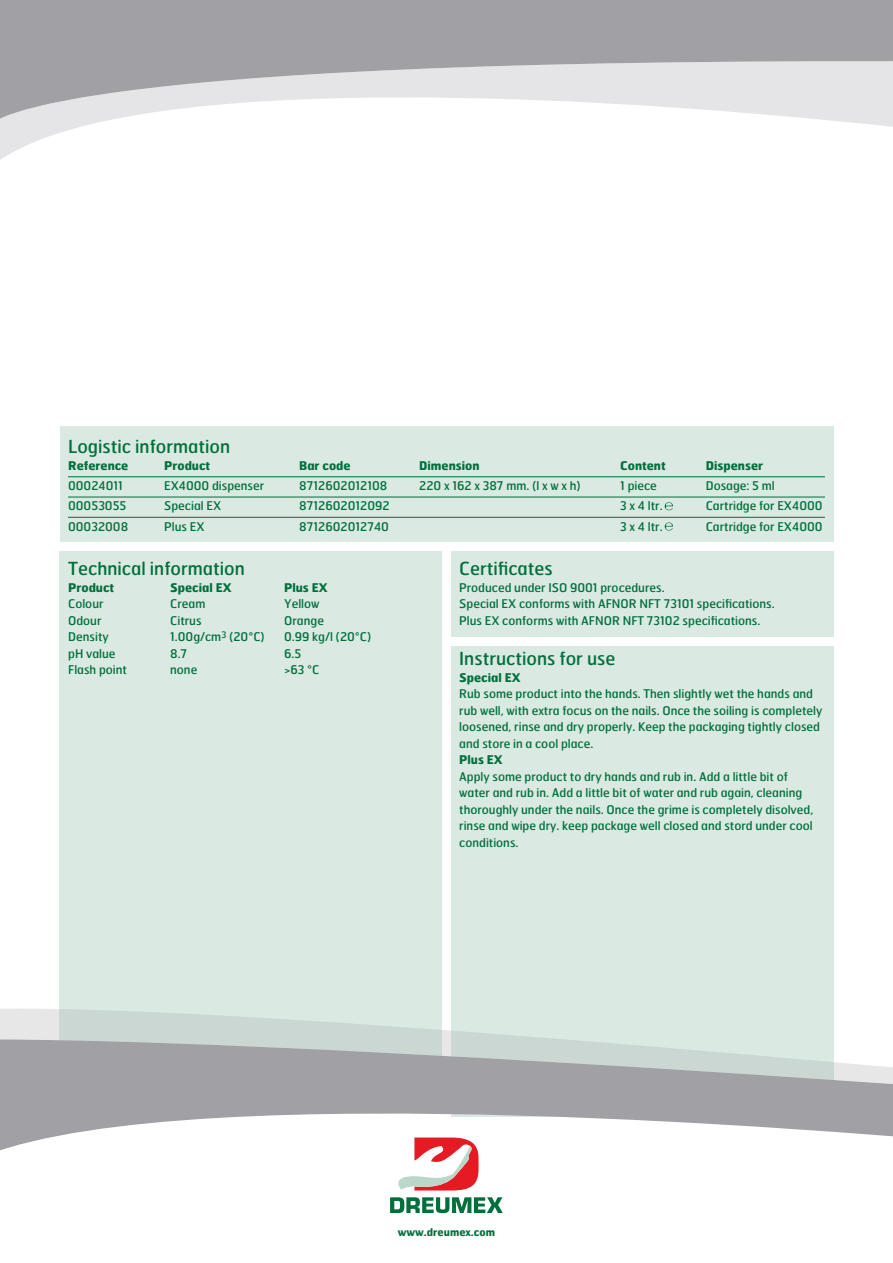
<style>
.page{position:relative;width:893px;height:1263px;background:#fff}
.page>*{position:absolute;margin:0;border:0;box-sizing:border-box;transform-origin:0 0}
.t1{font:18px "Dreumex Hermes";color:#006f3c}
.t2{font:12px/16.5px "Dreumex Hermes";color:#006f3c}
.t3{font:700 12px "Dreumex Hermes";color:#006f3c}
.t4{font:700 10.5px "Dreumex Hermes";color:#006f3c}
</style>
<div class="page">
<svg style="left:0;top:128px;width:75px;height:32px"></svg>
<svg style="left:0;top:0;width:893px;height:128px;fill:#a1a1a5"></svg>
<div style="left:451px;top:646px;width:382px;height:471px;background:#dae9e1"></div>
<div style="left:60px;top:551px;width:382px;height:561px;background:#dae9e1"></div>
<div style="left:451px;top:551px;width:382px;height:85px;background:#dae9e1"></div>
<svg style="left:0;top:1007px;width:834px;height:32px"></svg>
<svg style="left:0;top:1039px;width:893px;height:116px;fill:#a1a1a5"></svg>
<svg style="left:390px;top:1197px;width:113px;height:16px"></svg>
<svg style="left:391px;top:1137px;width:87px;height:53px"></svg>
<div style="left:60px;top:427px;width:773px;height:115px;background:#dae9e1"></div>
<hr style="left:68px;top:476px;width:757px;height:1px;background:#006f3c">
<hr style="left:68px;top:497px;width:757px;height:1px;background:#006f3c">
<svg style="left:664px;top:502px;width:9px;height:9px"></svg>
<hr style="left:68px;top:517px;width:757px;height:1px;background:#006f3c">
<svg style="left:665px;top:522px;width:8px;height:9px"></svg>
<h1 class="t1" style="left:68px;top:435px;width:163px">Logistic information</h1>
<p class="t3" style="left:68px;top:458px;width:62px">Reference</p>
<p class="t3" style="left:164px;top:458px;width:48px">Product</p>
<p class="t3" style="left:299px;top:458px;width:53px">Bar code</p>
<p class="t3" style="left:419px;top:458px;width:62px">Dimension</p>
<p class="t3" style="left:620px;top:458px;width:47px">Content</p>
<p class="t3" style="left:706px;top:458px;width:59px">Dispenser</p>
<p class="t2" style="left:68px;top:477px;width:56px">00024011</p>
<p class="t2" style="left:164px;top:477px;width:102px">EX4000 dispenser</p>
<p class="t2" style="left:299px;top:477px;width:90px">8712602012108</p>
<p class="t2" style="left:419px;top:477px;width:163px">220 x 162 x 387 mm. (l x w x h)</p>
<p class="t2" style="left:620px;top:477px;width:38px">1 piece</p>
<p class="t2" style="left:706px;top:477px;width:71px">Dosage: 5 ml</p>
<p class="t2" style="left:68px;top:497px;width:60px">00053055</p>
<p class="t2" style="left:164px;top:497px;width:59px">Special EX</p>
<p class="t2" style="left:299px;top:497px;width:92px">8712602012092</p>
<p class="t2" style="left:620px;top:497px;width:44px">3 x 4 ltr.</p>
<p class="t2" style="left:706px;top:497px;width:118px">Cartridge for EX4000</p>
<p class="t2" style="left:68px;top:518px;width:62px">00032008</p>
<p class="t2" style="left:164px;top:518px;width:42px">Plus EX</p>
<p class="t2" style="left:299px;top:518px;width:91px">8712602012740</p>
<p class="t2" style="left:620px;top:518px;width:44px">3 x 4 ltr.</p>
<p class="t2" style="left:706px;top:518px;width:118px">Cartridge for EX4000</p>
<h1 class="t1" style="left:68px;top:557px;width:178px">Technical information</h1>
<p class="t3" style="left:68px;top:579px;width:48px">Product</p>
<p class="t3" style="left:170px;top:579px;width:63px">Special EX</p>
<p class="t3" style="left:284px;top:579px;width:45px">Plus EX</p>
<p class="t2" style="left:68px;top:595px;width:37px">Colour</p>
<p class="t2" style="left:170px;top:595px;width:37px">Cream</p>
<p class="t2" style="left:284px;top:595px;width:37px">Yellow</p>
<p class="t2" style="left:68px;top:612px;width:35px">Odour</p>
<p class="t2" style="left:170px;top:612px;width:33px">Citrus</p>
<p class="t2" style="left:284px;top:612px;width:41px">Orange</p>
<p class="t2" style="left:68px;top:628px;width:42px">Density</p>
<p class="t2" style="left:170px;top:628px;width:96px">1.00g/cm<sup>3</sup> (20°C)</p>
<p class="t2" style="left:284px;top:628px;width:89px">0.99 kg/l (20°C)</p>
<p class="t2" style="left:68px;top:645px;width:49px">pH value</p>
<p class="t2" style="left:170px;top:645px;width:19px">8.7</p>
<p class="t2" style="left:284px;top:645px;width:19px">6.5</p>
<p class="t2" style="left:68px;top:661px;width:60px">Flash point</p>
<p class="t2" style="left:170px;top:661px;width:29px">none</p>
<p class="t2" style="left:284px;top:661px;width:37px">&gt;63 °C</p>
<h1 class="t1" style="left:459px;top:557px;width:95px">Certificates</h1>
<p class="t2" style="left:459px;top:579px;width:317px">Produced under ISO 9001 procedures.<br>Special EX conforms with AFNOR NFT 73101 specifications.<br>Plus EX conforms with AFNOR NFT 73102 specifications.</p>
<h1 class="t1" style="left:459px;top:647px;width:158px">Instructions for use</h1>
<p class="t3" style="left:459px;top:669px;width:63px">Special EX</p>
<p class="t2" style="left:459px;top:685px;width:365px">Rub some product into the hands. Then slightly wet the hands and rub well, with extra focus on the nails. Once the soiling is completely loosened, rinse and dry properly. Keep the packaging tightly closed and store in a cool place.</p>
<p class="t3" style="left:459px;top:752px;width:45px">Plus EX</p>
<p class="t2" style="left:459px;top:768px;width:356px">Apply some product to dry hands and rub in. Add a little bit of water and rub in. Add a little bit of water and rub again, cleaning thoroughly under the nails. Once the grime is completely disolved, rinse and wipe dry. keep package well closed and stord under cool conditions.</p>
<p class="t4" style="left:398px;top:1225px;width:99px">www.dreumex.com</p>
</div>
